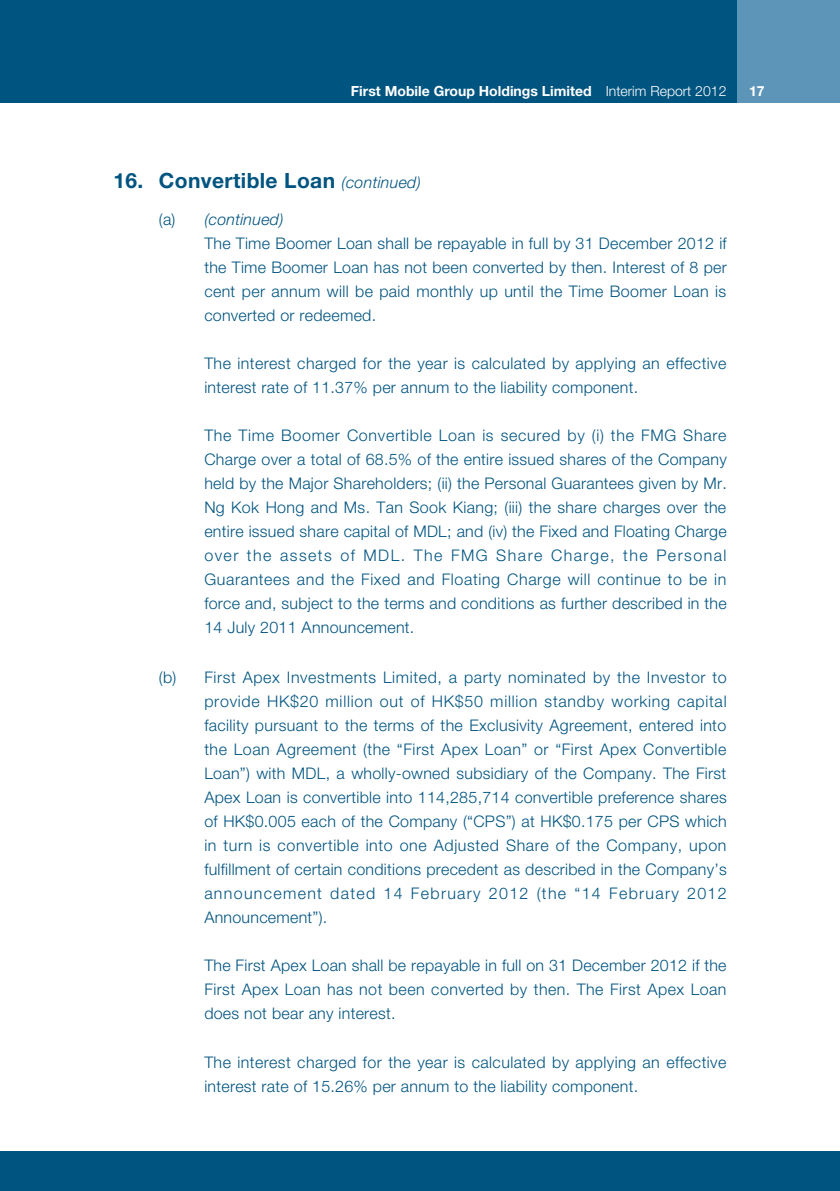
<style>
.page{position:relative;width:840px;height:1191px;background:#fff}
.page>*{position:absolute;margin:0;border:0;box-sizing:border-box;transform-origin:0 0}
.t1{font:700 21px "Helvetica Neue LT Std";letter-spacing:.015em;color:#005480}
.t2{font:300 16px/24px "Helvetica Neue LT Std";letter-spacing:.015em;color:#005480}
.t3{font:700 14px "Helvetica Neue LT Std";color:#fff}
.s1{font-weight:300}
.s2{font-weight:300;font-style:italic;font-size:16px}
.s3{font-style:italic}
</style>
<div class="page">
<div style="left:0;top:0;width:839px;height:102px;background:#005480"></div>
<div style="left:0;top:1151px;width:839px;height:40px;background:#005480"></div>
<div style="left:737px;top:0;width:102px;height:102px;background:#5d95b8"></div>
<p class="t3" style="left:351px;top:82px;width:377px">First Mobile Group Holdings Limited <span class="s1">Interim Report 2012</span></p>
<p class="t3" style="left:748px;top:82px;width:17px">17</p>
<h1 class="t1" style="left:113px;top:167px;width:309px">16. Convertible Loan <span class="s2">(continued)</span></h1>
<p class="t2" style="left:204px;top:207px;width:523px;text-indent:-45px">(a) <span class="s3">(continued)<br></span>The Time Boomer Loan shall be repayable in full by 31 December 2012 if the Time Boomer Loan has not been converted by then. Interest of 8 per cent per annum will be paid monthly up until the Time Boomer Loan is converted or redeemed.</p>
<p class="t2" style="left:204px;top:351px;width:523px">The interest charged for the year is calculated by applying an effective interest rate of 11.37% per annum to the liability component.</p>
<p class="t2" style="left:204px;top:423px;width:523px;text-align:justify">The Time Boomer Convertible Loan is secured by (i) the FMG Share Charge over a total of 68.5% of the entire issued shares of the Company held by the Major Shareholders; (ii) the Personal Guarantees given by Mr.<br>Ng Kok Hong and Ms. Tan Sook Kiang; (iii) the share charges over the entire issued share capital of MDL; and (iv) the Fixed and Floating Charge over the assets of MDL. The FMG Share Charge, the Personal Guarantees and the Fixed and Floating Charge will continue to be in force and, subject to the terms and conditions as further described in the 14 July 2011 Announcement.</p>
<p class="t2" style="left:204px;top:665px;width:523px;text-align:justify;text-indent:-45px">(b) First Apex Investments Limited, a party nominated by the Investor to provide HK$20 million out of HK$50 million standby working capital facility pursuant to the terms of the Exclusivity Agreement, entered into the Loan Agreement (the “First Apex Loan” or “First Apex Convertible Loan”) with MDL, a wholly-owned subsidiary of the Company. The First Apex Loan is convertible into 114,285,714 convertible preference shares of HK$0.005 each of the Company (“CPS”) at HK$0.175 per CPS which in turn is convertible into one Adjusted Share of the Company, upon fulfillment of certain conditions precedent as described in the Company’s announcement dated 14 February 2012 (the “14 February 2012<br>Announcement”).</p>
<p class="t2" style="left:204px;top:953px;width:523px;text-align:justify">The First Apex Loan shall be repayable in full on 31 December 2012 if the First Apex Loan has not been converted by then. The First Apex Loan does not bear any interest.</p>
<p class="t2" style="left:204px;top:1049px;width:523px">The interest charged for the year is calculated by applying an effective interest rate of 15.26% per annum to the liability component.</p>
</div>
